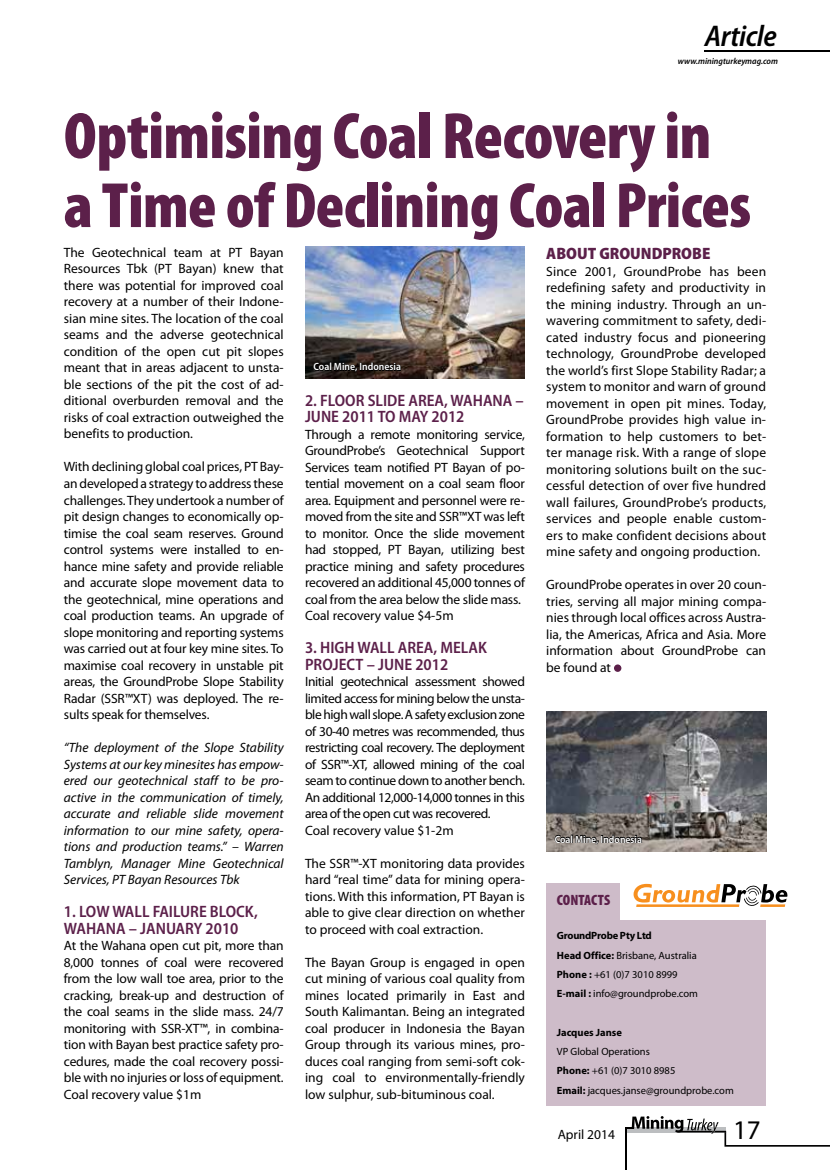
<style>
.page{position:relative;width:830px;height:1170px;background:#fff}
.page>*{position:absolute;margin:0;border:0;box-sizing:border-box;transform-origin:0 0}
.t1{font:900 condensed 66px "Myriad Pro";letter-spacing:-.01em;color:#5c204a}
.t2{font:900 condensed 64.5px "Myriad Pro";letter-spacing:-.01em;color:#5c204a}
.t3{font:italic 600 semi-condensed 30px "Myriad Pro";letter-spacing:-.015em;color:#000}
.t4{font:27px "Myriad Pro";color:#000}
.t5{font:600 semi-condensed 16.5px/16.5px "Myriad Pro";color:#5c204a}
.t6{font:900 semi-condensed 16.5px "Myriad Pro";color:#5c204a}
.t7{font:900 condensed 15px "Myriad Pro";letter-spacing:.005em;color:#5c204a}
.t8{font:13.5px/16.5px "Myriad Pro";letter-spacing:-.015em;color:#000;text-align:justify}
.t9{font:italic 13.5px/16.5px "Myriad Pro";color:#000;text-align:justify}
.t10{font:10.5px/19.2px "Myriad Pro";color:#000}
.t11{font:600 semi-condensed 10.5px "Myriad Pro";color:#fff}
.t12{font:700 10.5px "Myriad Pro";color:#000}
.t13{font:italic 600 semi-condensed 8.85px "Myriad Pro";color:#000}
.s1{font-weight:700}
</style>
<div class="page">
<hr style="left:625px;top:1126px;width:1px;height:43px;background:#000">
<svg style="left:625px;top:1116px;width:204px;height:30px"></svg>
<svg style="left:613px;top:664px;width:8px;height:7px"></svg>
<div style="left:546px;top:883px;width:219px;height:223px;background:#cebcc9"></div>
<div style="left:620px;top:864px;width:147px;height:55px;background:#fff"></div>
<img style="left:546px;top:711px;width:219px;height:140px">
<img style="left:305px;top:247px;width:219px;height:132px">
<svg style="left:633px;top:883px;width:154px;height:23px"></svg>
<svg style="left:313px;top:335px;width:88px;height:41px;background:#39312d"></svg>
<svg style="left:554px;top:807px;width:88px;height:41px;background:#6d6764"></svg>
<hr style="left:704px;top:50px;width:125px;height:1px;background:#000">
<h3 class="t3" style="left:704px;top:20px;width:73px">Article</h3>
<p class="t13" style="left:677px;top:56px;width:101px">www.miningturkeymag.com</p>
<h1 class="t1" style="left:64px;top:99px;width:648px">Optimising Coal Recovery in</h1>
<h2 class="t2" style="left:64px;top:170px;width:688px">a Time of Declining Coal Prices</h2>
<p class="t8" style="left:64px;top:244px;width:221px">The Geotechnical team at PT Bayan Resources Tbk (PT Bayan) knew that there was potential for improved coal recovery at a number of their Indone&shy;sian mine sites. The location of the coal seams and the adverse geotechnical condition of the open cut pit slopes meant that in areas adjacent to unsta&shy;ble sections of the pit the cost of ad&shy;ditional overburden removal and the risks of coal extraction outweighed the benefits to production.</p>
<p class="t8" style="left:64px;top:459px;width:221px">With declining global coal prices, PT Bay&shy;an developed a strategy to address these challenges. They undertook a number of pit design changes to economically op&shy;timise the coal seam reserves. Ground control systems were installed to en&shy;hance mine safety and provide reliable and accurate slope movement data to the geotechnical, mine operations and coal production teams. An upgrade of slope monitoring and reporting systems was carried out at four key mine sites. To maximise coal recovery in unstable pit areas, the GroundProbe Slope Stability Radar (SSR™XT) was deployed. The re&shy;sults speak for themselves.</p>
<p class="t9" style="left:64px;top:739px;width:221px">“The deployment of the Slope Stability Systems at our key minesites has empow&shy;ered our geotechnical staff to be pro&shy;active in the communication of timely, accurate and reliable slide movement information to our mine safety, opera&shy;tions and production teams.” – Warren Tamblyn, Manager Mine Geotechnical Services, PT Bayan Resources Tbk</p>
<p class="t5" style="left:64px;top:903px;width:195px">1. LOW WALL FAILURE BLOCK,<br>WAHANA – JANUARY 2010</p>
<p class="t8" style="left:64px;top:937px;width:221px">At the Wahana open cut pit, more than 8,000 tonnes of coal were recovered from the low wall toe area, prior to the cracking, break-up and destruction of the coal seams in the slide mass. 24/7 monitoring with SSR-XT™, in combina&shy;tion with Bayan best practice safety pro&shy;cedures, made the coal recovery possi&shy;ble with no injuries or loss of equipment.<br>Coal recovery value $1m</p>
<p class="t6" style="left:546px;top:244px;width:166px">ABOUT GROUNDPROBE</p>
<p class="t8" style="left:546px;top:263px;width:221px">Since 2001, GroundProbe has been redefining safety and productivity in the mining industry. Through an un&shy;wavering commitment to safety, dedi&shy;cated industry focus and pioneering technology, GroundProbe developed the world’s first Slope Stability Radar; a system to monitor and warn of ground movement in open pit mines. Today, GroundProbe provides high value in&shy;formation to help customers to bet&shy;ter manage risk. With a range of slope monitoring solutions built on the suc&shy;cessful detection of over five hundred wall failures, GroundProbe’s products, services and people enable custom&shy;ers to make confident decisions about mine safety and ongoing production.</p>
<p class="t8" style="left:546px;top:576px;width:221px">GroundProbe operates in over 20 coun&shy;tries, serving all major mining compa&shy;nies through local offices across Austra&shy;lia, the Americas, Africa and Asia. More information about GroundProbe can be found at</p>
<p class="t11" style="left:313px;top:361px;width:89px">Coal Mine, Indonesia</p>
<p class="t5" style="left:305px;top:392px;width:220px">2. FLOOR SLIDE AREA, WAHANA –<br>JUNE 2011 TO MAY 2012</p>
<p class="t8" style="left:305px;top:426px;width:221px;text-align:left">Through a remote monitoring service, GroundProbe’s Geotechnical Support Services team notified PT Bayan of po&shy;tential movement on a coal seam floor area. Equipment and personnel were re&shy;moved from the site and SSR™XT was left to monitor. Once the slide movement had stopped, PT Bayan, utilizing best practice mining and safety procedures recovered an additional 45,000 tonnes of coal from the area below the slide mass.<br>Coal recovery value $4-5m</p>
<p class="t5" style="left:305px;top:639px;width:183px">3. HIGH WALL AREA, MELAK<br>PROJECT – JUNE 2012</p>
<p class="t8" style="left:305px;top:673px;width:221px;text-align:left">Initial geotechnical assessment showed limited access for mining below the unsta&shy;ble high wall slope. A safety exclusion zone of 30-40 metres was recommended, thus restricting coal recovery. The deployment of SSR™-XT, allowed mining of the coal seam to continue down to another bench.<br>An additional 12,000-14,000 tonnes in this area of the open cut was recovered.<br>Coal recovery value $1-2m</p>
<p class="t8" style="left:305px;top:855px;width:221px">The SSR™-XT monitoring data provides hard “real time” data for mining opera&shy;tions. With this information, PT Bayan is able to give clear direction on whether to proceed with coal extraction.</p>
<p class="t8" style="left:305px;top:954px;width:221px">The Bayan Group is engaged in open cut mining of various coal quality from mines located primarily in East and South Kalimantan. Being an integrated coal producer in Indonesia the Bayan Group through its various mines, pro&shy;duces coal ranging from semi-soft cok&shy;ing coal to environmentally-friendly low sulphur, sub-bituminous coal.</p>
<p class="t11" style="left:554px;top:833px;width:89px">Coal Mine, Indonesia</p>
<p class="t7" style="left:556px;top:891px;width:55px">CONTACTS</p>
<p class="t10" style="left:556px;top:926px;width:143px"><span class="s1">GroundProbe Pty Ltd<br>Head Office:</span> Brisbane, Australia<br><span class="s1">Phone :</span> +61 (0)7 3010 8999<br><span class="s1">E-mail :</span> info@groundprobe.com</p>
<p class="t12" style="left:556px;top:1026px;width:67px">Jacques Janse</p>
<p class="t10" style="left:556px;top:1041px;width:178px">VP Global Operations<br><span class="s1">Phone:</span> +61 (0)7 3010 8985<br><span class="s1">Email:</span> jacques.janse@groundprobe.com</p>
<p class="t8" style="left:557px;top:1126px;width:59px">April 2014</p>
<h3 class="t4" style="left:732px;top:1114px;width:29px">17</h3>
</div>
